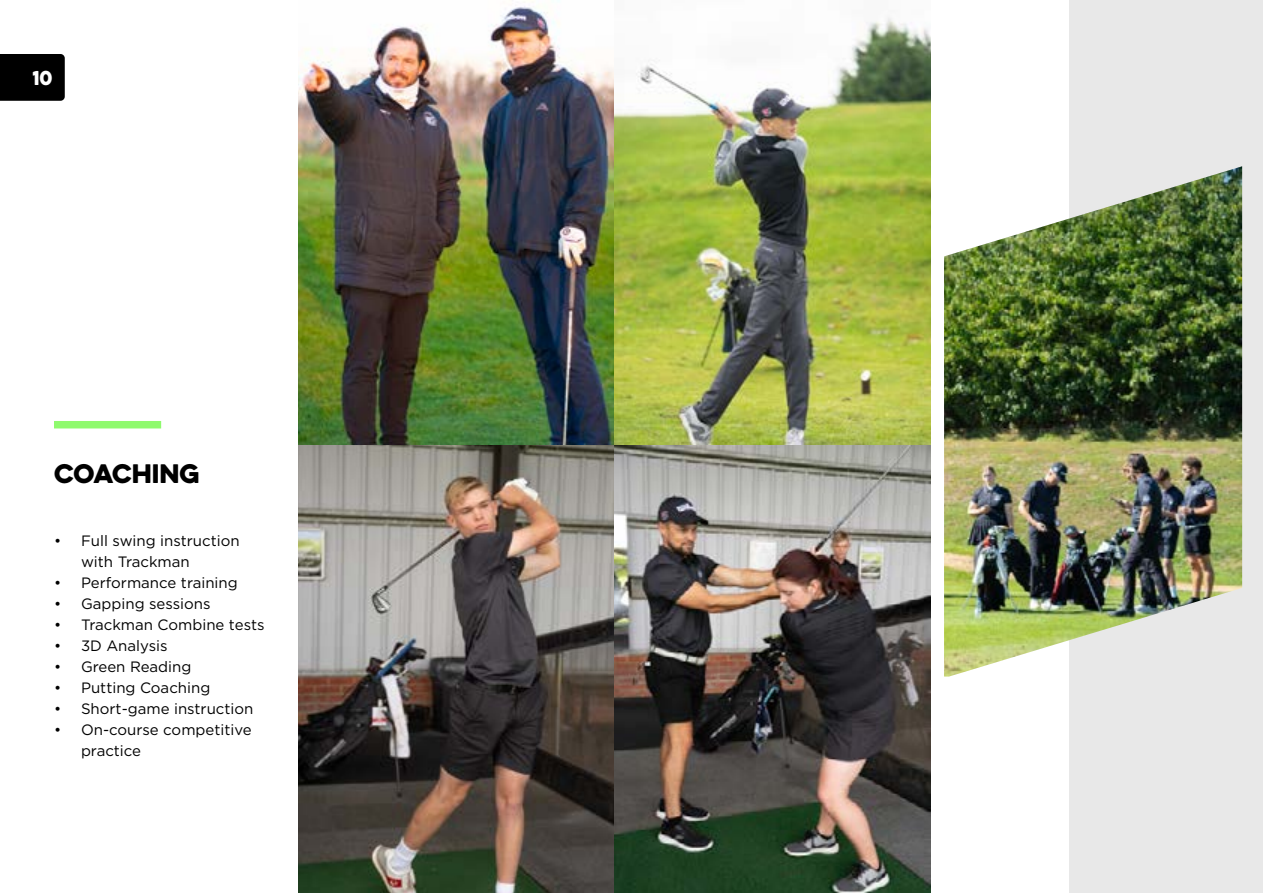
<style>
.page{position:relative;width:1263px;height:893px;background:#fff}
.page>*{position:absolute;margin:0;border:0;box-sizing:border-box;transform-origin:0 0}
.t1{font:24px "Eveleth Clean";color:#000}
.t2{font:18px "Eveleth Clean";color:#fff}
.t3{font:15px/21px "Gotham";color:#000}
</style>
<div class="page">
<div style="left:0;top:54px;width:65px;height:47px;background:#000"></div>
<div style="left:1069px;top:0;width:194px;height:893px;background:#e8e8e8"></div>
<img style="left:298px;top:0;width:633px;height:893px">
<img style="left:944px;top:166px;width:298px;height:511px">
<div style="left:54px;top:421px;width:107px;height:7px;background:#8ffa6e"></div>
<p class="t2" style="left:32px;top:64px;width:22px">10</p>
<h1 class="t1" style="left:54px;top:455px;width:147px">COACHING</h1>
<p class="t3" style="left:81px;top:530px;width:160px;text-indent:-27px">• Full swing instruction with Trackman</p>
<p class="t3" style="left:54px;top:572px;width:185px">• Performance training</p>
<p class="t3" style="left:54px;top:593px;width:158px">• Gapping sessions</p>
<p class="t3" style="left:54px;top:614px;width:212px">• Trackman Combine tests</p>
<p class="t3" style="left:54px;top:635px;width:115px">• 3D Analysis</p>
<p class="t3" style="left:54px;top:656px;width:139px">• Green Reading</p>
<p class="t3" style="left:54px;top:677px;width:158px">• Putting Coaching</p>
<p class="t3" style="left:54px;top:698px;width:201px">• Short-game instruction</p>
<p class="t3" style="left:81px;top:719px;width:172px;text-indent:-27px">• On-course competitive practice</p>
</div>
